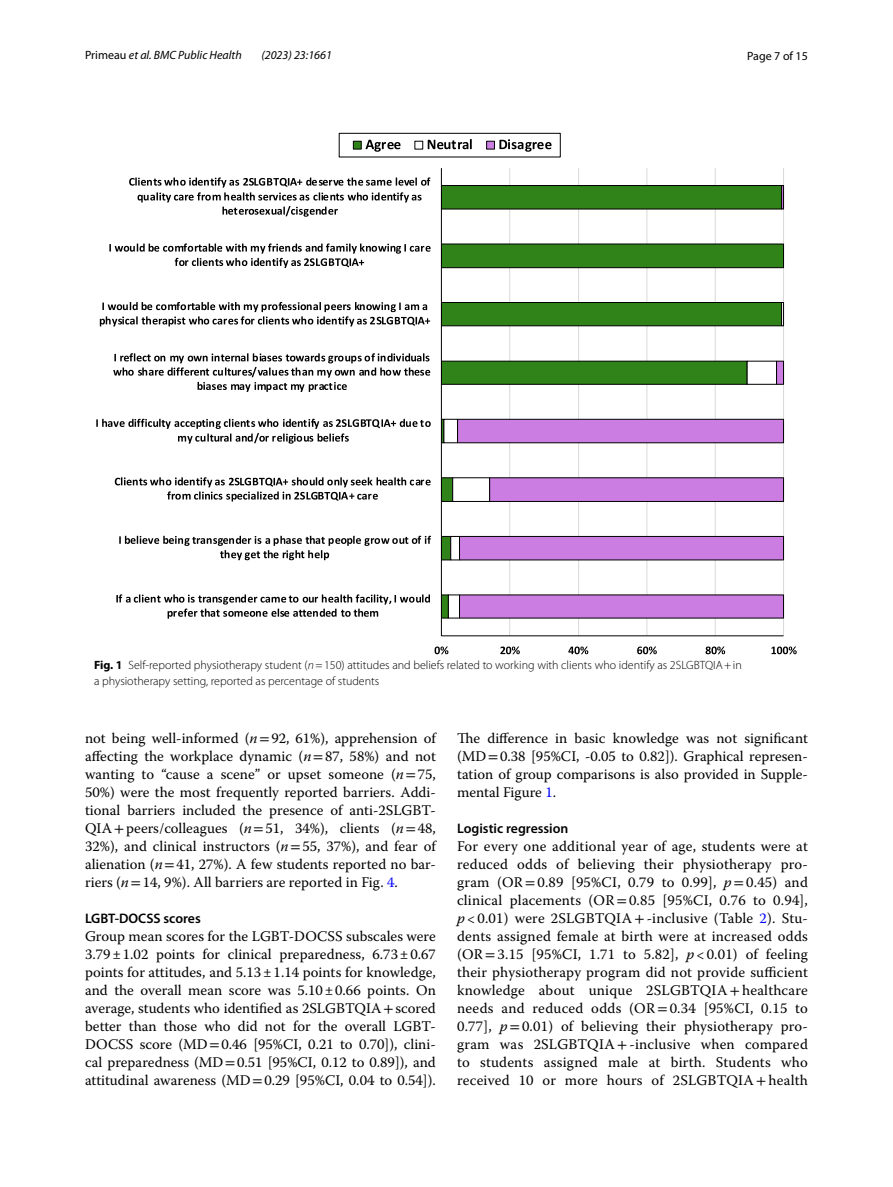
<style>
.page{position:relative;width:893px;height:1187px;background:#fff}
.page>*{position:absolute;margin:0;border:0;box-sizing:border-box;transform-origin:0 0}
.t1{font:14.7px/18px "Warnock Pro";color:#000;text-align:justify}
.t2{font:600 13.8px "Myriad Pro";color:#000}
.t3{font:300 12px/15px "Myriad Pro";color:#000}
.t4{font:italic 12px "Myriad Pro";color:#000}
.t5{font:12px "Myriad Pro";color:#000}
.s1{font-style:normal}
.s2{font-weight:700}
.s3{font-style:italic}
.s4{font-family:"STIX"}
.s5{color:#00f}
</style>
<div class="page">
<svg style="left:441px;top:168px;width:343px;height:468px"></svg>
<svg style="left:435px;top:646px;width:362px;height:8px"></svg>
<svg style="left:116px;top:594px;width:314px;height:24px"></svg>
<svg style="left:119px;top:535px;width:312px;height:25px"></svg>
<svg style="left:115px;top:477px;width:316px;height:24px"></svg>
<svg style="left:96px;top:419px;width:335px;height:24px"></svg>
<svg style="left:113px;top:353px;width:317px;height:39px"></svg>
<svg style="left:100px;top:302px;width:330px;height:24px"></svg>
<svg style="left:109px;top:243px;width:322px;height:25px"></svg>
<svg style="left:129px;top:177px;width:301px;height:40px"></svg>
<div style="left:339px;top:133px;width:222px;height:24px;border:1px solid #000"></div>
<div style="left:353px;top:141px;width:9px;height:8px;background:#2f8318;border:1px solid #000"></div>
<svg style="left:366px;top:140px;width:34px;height:12px"></svg>
<svg style="left:428px;top:139px;width:44px;height:10px"></svg>
<div style="left:486px;top:141px;width:9px;height:8px;background:#cc7de1;border:1px solid #000"></div>
<svg style="left:499px;top:139px;width:52px;height:13px"></svg>
<p class="t4" style="left:85px;top:48px;width:158px"><span class="s1">Primeau</span> et al. BMC Public Health</p>
<p class="t4" style="left:261px;top:48px;width:72px">(2023) 23:1661</p>
<p class="t5" style="left:747px;top:48px;width:62px">Page 7 of 15</p>
<p class="t3" style="left:94px;top:658px;width:649px"><span class="s2">Fig. 1</span> Self-reported physiotherapy student (<span class="s3">n</span>=150) attitudes and beliefs related to working with clients who identify as 2SLGBTQIA+in a physiotherapy setting, reported as percentage of students</p>
<p class="t1" style="left:85px;top:728px;width:352px">not being well-informed (<span class="s3">n</span><span class="s4">=</span>92, 61%), apprehension of affecting the workplace dynamic (<span class="s3">n</span><span class="s4">=</span>87, 58%) and not wanting to “cause a scene” or upset someone (<span class="s3">n</span><span class="s4">=</span>75, 50%) were the most frequently reported barriers. Addi&shy;tional barriers included the presence of anti-2SLGBT-QIA<span class="s4">+</span>peers/colleagues (<span class="s3">n</span><span class="s4">=</span>51, 34%), clients (<span class="s3">n</span><span class="s4">=</span>48, 32%), and clinical instructors (<span class="s3">n</span><span class="s4">=</span>55, 37%), and fear of alienation (<span class="s3">n</span><span class="s4">=</span>41, 27%). A few students reported no bar&shy;riers (<span class="s3">n</span><span class="s4">=</span>14, 9%). All barriers are reported in Fig. <span class="s5">4</span>.</p>
<p class="t2" style="left:85px;top:909px;width:117px">LGBT‑DOCSS scores</p>
<p class="t1" style="left:85px;top:926px;width:352px">Group mean scores for the LGBT-DOCSS subscales were 3.79±1.02 points for clinical preparedness, 6.73±0.67 points for attitudes, and 5.13±1.14 points for knowledge, and the overall mean score was 5.10±0.66 points. On average, students who identified as 2SLGBTQIA<span class="s4">+</span>scored better than those who did not for the overall LGBT-DOCSS score (MD<span class="s4">=</span>0.46 [95%CI, 0.21 to 0.70]), clini&shy;cal preparedness (MD<span class="s4">=</span>0.51 [95%CI, 0.12 to 0.89]), and attitudinal awareness (MD<span class="s4">=</span>0.29 [95%CI, 0.04 to 0.54]).</p>
<p class="t1" style="left:457px;top:728px;width:352px">The difference in basic knowledge was not significant (MD<span class="s4">=</span>0.38 [95%CI, -0.05 to 0.82]). Graphical represen&shy;tation of group comparisons is also provided in Supple&shy;mental Figure <span class="s5">1</span>.</p>
<p class="t2" style="left:457px;top:819px;width:113px">Logistic regression</p>
<p class="t1" style="left:457px;top:836px;width:352px">For every one additional year of age, students were at reduced odds of believing their physiotherapy pro&shy;gram (OR<span class="s4">=</span>0.89 [95%CI, 0.79 to 0.99], <span class="s3">p</span><span class="s4">=</span>0.45) and clinical placements (OR<span class="s4">=</span>0.85 [95%CI, 0.76 to 0.94], <span class="s3">p</span> &lt; 0.01) were 2SLGBTQIA <span class="s4">+</span>-inclusive (Table <span class="s5">2</span>). Stu&shy;dents assigned female at birth were at increased odds (OR<span class="s4">=</span>3.15 [95%CI, 1.71 to 5.82], <span class="s3">p</span> &lt; 0.01) of feeling their physiotherapy program did not provide sufficient knowledge about unique 2SLGBTQIA <span class="s4">+</span>healthcare needs and reduced odds (OR<span class="s4">=</span>0.34 [95%CI, 0.15 to 0.77], <span class="s3">p</span><span class="s4">=</span>0.01) of believing their physiotherapy pro&shy;gram was 2SLGBTQIA <span class="s4">+</span>-inclusive when compared to students assigned male at birth. Students who received 10 or more hours of 2SLGBTQIA <span class="s4">+</span>health</p>
</div>
